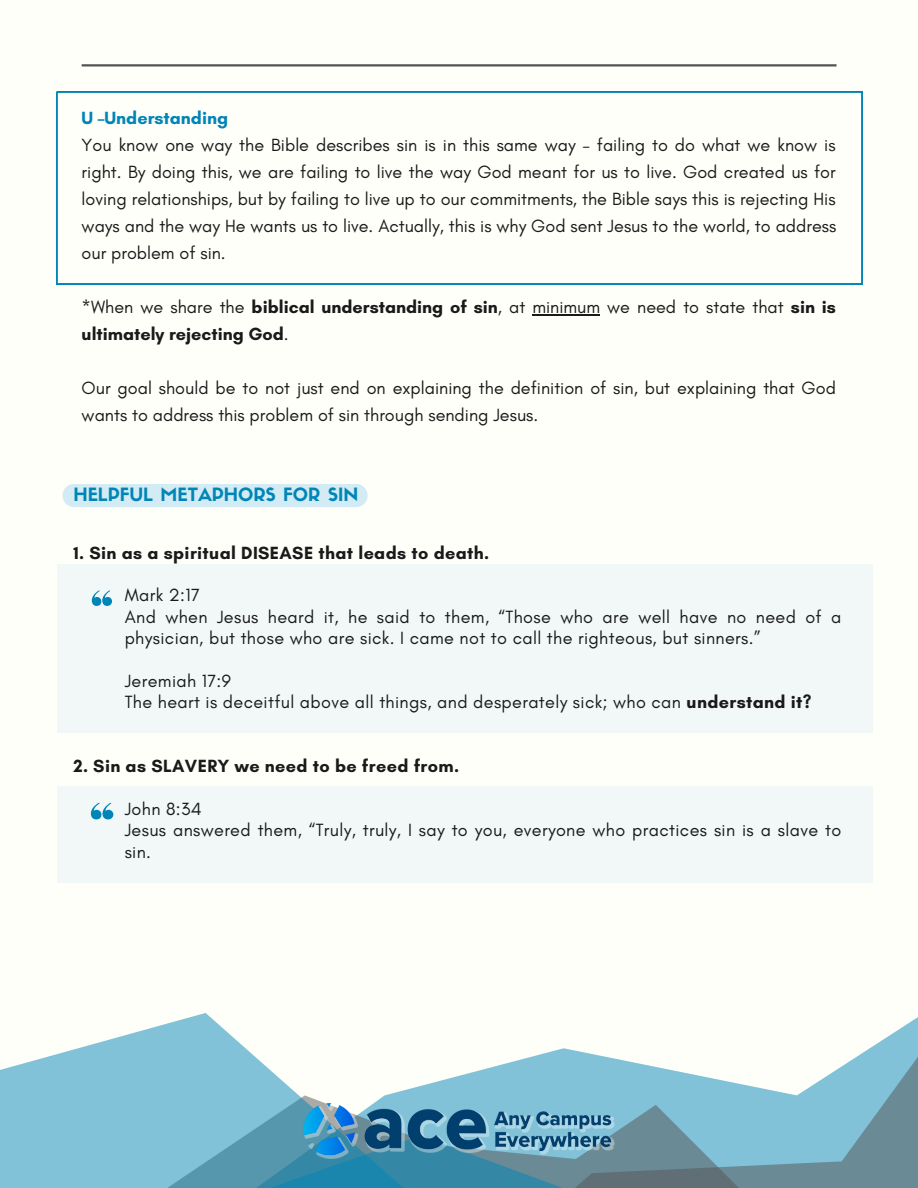
<style>
.page{position:relative;width:918px;height:1188px;background:#fffffa}
.page>*{position:absolute;margin:0;border:0;box-sizing:border-box;transform-origin:0 0}
.t1{font:18px/27px "Glacial Indifference";letter-spacing:.02em;color:#1a1a1a}
.t2{font:18px/27px "Glacial Indifference";color:#1a1a1a}
.t3{font:700 18px/27px "Glacial Indifference";color:#1a1a1a}
.t4{font:700 18px "Glacial Indifference";letter-spacing:.02em;color:#1a1a1a}
.t5{font:18px "Sifonn Basic";color:#0085b6}
.t6{font:700 18px "Glacial Indifference";color:#0085b6}
.s1{font-weight:400}
.s2{font-weight:700}
</style>
<div class="page">
<svg style="left:0;top:1013px;width:255px;height:122px;fill:#81c2d8"></svg>
<svg style="left:255px;top:1017px;width:663px;height:171px"></svg>
<svg style="left:0;top:1135px;width:762px;height:53px;background:#629fb4"></svg>
<div style="left:63px;top:484px;width:305px;height:23px;background:#d2ebf4;border-radius:12px"></div>
<hr style="left:532px;top:314px;width:68px;height:1px;background:#1a1a1a">
<hr style="left:82px;top:64px;width:755px;height:2px;background:#545454">
<svg style="left:57px;top:92px;width:805px;height:192px"></svg>
<div style="left:57px;top:565px;width:815px;height:168px;background:#f2f8f8"></div>
<div style="left:57px;top:787px;width:815px;height:96px;background:#f2f8f8"></div>
<svg style="left:92px;top:590px;width:20px;height:16px"></svg>
<svg style="left:91px;top:803px;width:22px;height:16px"></svg>
<img style="left:295px;top:1104px;width:328px;height:55px">
<p class="t6" style="left:82px;top:107px;width:148px">U –Understanding</p>
<p class="t1" style="left:82px;top:131px;width:756px;text-align:justify">You know one way the Bible describes sin is in this same way – failing to do what we know is right. By doing this, we are failing to live the way God meant for us to live. God created us for loving relationships, but by failing to live up to our commitments, the Bible says this is rejecting His ways and the way He wants us to live. Actually, this is why God sent Jesus to the world, to address our problem of sin.</p>
<p class="t3" style="left:82px;top:293px;width:756px"><span class="s1">*When we share the</span> biblical understanding of sin<span class="s1">, at minimum we need to state that</span> sin is ultimately rejecting God<span class="s1">.</span></p>
<p class="t2" style="left:82px;top:374px;width:756px">Our goal should be to not just end on explaining the definition of sin, but explaining that God wants to address this problem of sin through sending Jesus.</p>
<p class="t5" style="left:73px;top:488px;width:286px">HELPFUL METAPHORS FOR SIN</p>
<p class="t4" style="left:73px;top:541px;width:417px">1. Sin as a spiritual DISEASE that leads to death.</p>
<p class="t1" style="left:125px;top:581px;width:77px">Mark 2:17</p>
<p class="t1" style="left:125px;top:606px;width:718px;line-height:21.3px">And when Jesus heard it, he said to them, “Those who are well have no need of a physician, but those who are sick. I came not to call the righteous, but sinners.”</p>
<p class="t1" style="left:125px;top:667px;width:108px">Jeremiah 17:9</p>
<p class="t1" style="left:125px;top:688px;width:689px">The heart is deceitful above all things, and desperately sick; who can <span class="s2">understand it?</span></p>
<p class="t4" style="left:73px;top:755px;width:387px">2. Sin as SLAVERY we need to be freed from.</p>
<p class="t1" style="left:125px;top:795px;width:79px">John 8:34</p>
<p class="t1" style="left:125px;top:819px;width:718px;line-height:21.3px">Jesus answered them, “Truly, truly, I say to you, everyone who practices sin is a slave to sin.</p>
</div>
